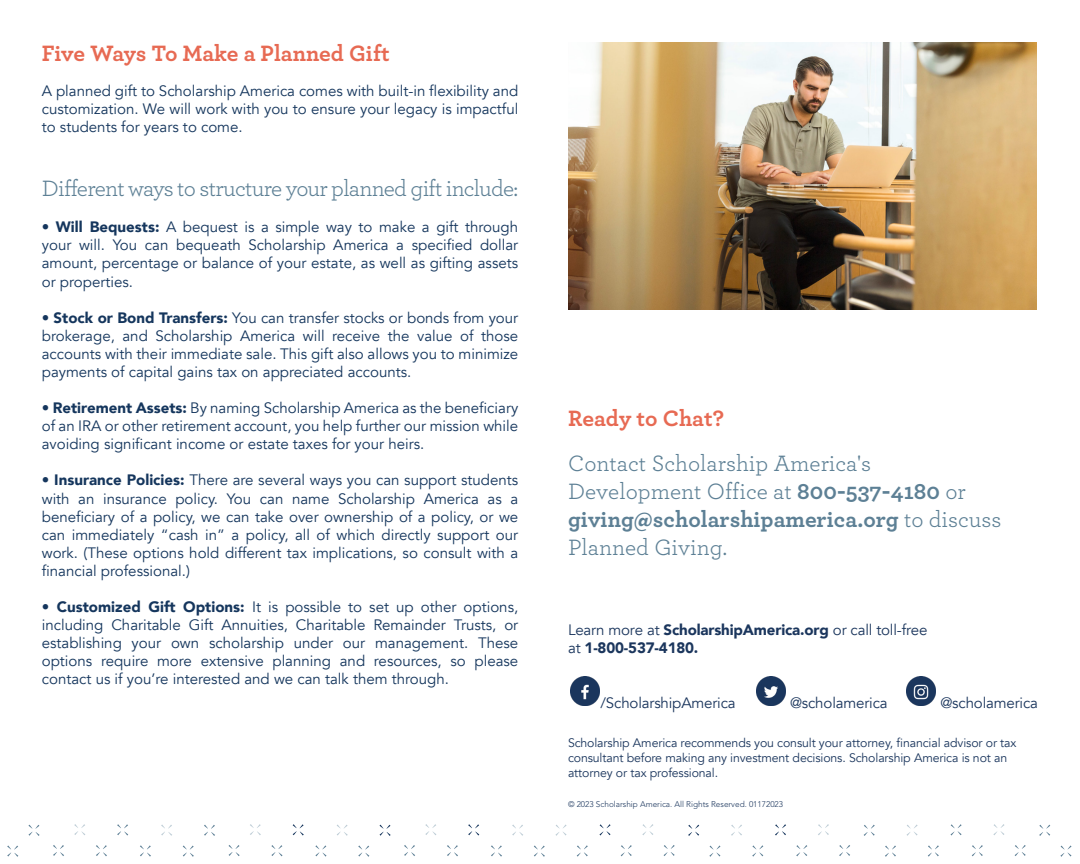
<style>
.page{position:relative;width:1080px;height:864px;background:#fff}
.page>*{position:absolute;margin:0;border:0;box-sizing:border-box;transform-origin:0 0}
.t1{font:23.25px/27.9px "Archer";color:#5d8095}
.t2{font:23.25px "Archer";letter-spacing:-.03em;color:#5d8095}
.t3{font:700 23.25px "Archer";letter-spacing:-.005em;color:#e76a53}
.t4{font:15px/18.1px "Avenir";color:#15365d;text-align:justify}
.t5{font:900 15px/18.1px "Avenir";letter-spacing:-.01em;color:#1b365d}
.t6{font:15px "Avenir";letter-spacing:-.01em;color:#1b365d}
.t7{font:12.3px/14.9px "Avenir";letter-spacing:-.01em;color:#1b365d}
.t8{font:300 8.25px "Avenir LT Std";color:#1b365d}
.s1{font-weight:900}
.s2{font-weight:700;color:#e76a53}
.s3{font-weight:700}
.s4{font-weight:400}
</style>
<div class="page">
<svg style="left:534px;top:845px;width:11px;height:12px"></svg>
<svg style="left:491px;top:845px;width:11px;height:12px"></svg>
<svg style="left:447px;top:845px;width:11px;height:11px"></svg>
<svg style="left:404px;top:845px;width:11px;height:11px"></svg>
<svg style="left:358px;top:845px;width:11px;height:12px"></svg>
<svg style="left:315px;top:845px;width:12px;height:12px"></svg>
<svg style="left:271px;top:845px;width:12px;height:11px"></svg>
<svg style="left:229px;top:845px;width:11px;height:11px"></svg>
<svg style="left:183px;top:845px;width:11px;height:12px"></svg>
<svg style="left:140px;top:845px;width:11px;height:12px"></svg>
<svg style="left:96px;top:845px;width:11px;height:11px"></svg>
<svg style="left:53px;top:845px;width:11px;height:11px"></svg>
<svg style="left:7px;top:845px;width:11px;height:12px"></svg>
<svg style="left:512px;top:824px;width:11px;height:12px"></svg>
<svg style="left:468px;top:824px;width:11px;height:12px"></svg>
<svg style="left:425px;top:824px;width:11px;height:11px"></svg>
<svg style="left:379px;top:825px;width:12px;height:11px"></svg>
<svg style="left:337px;top:824px;width:11px;height:12px"></svg>
<svg style="left:293px;top:824px;width:11px;height:12px"></svg>
<svg style="left:250px;top:824px;width:11px;height:11px"></svg>
<svg style="left:204px;top:825px;width:11px;height:11px"></svg>
<svg style="left:161px;top:824px;width:11px;height:12px"></svg>
<svg style="left:117px;top:824px;width:11px;height:12px"></svg>
<svg style="left:74px;top:824px;width:11px;height:11px"></svg>
<svg style="left:28px;top:825px;width:12px;height:11px"></svg>
<svg style="left:577px;top:845px;width:11px;height:12px"></svg>
<svg style="left:621px;top:845px;width:11px;height:11px"></svg>
<svg style="left:664px;top:845px;width:11px;height:11px"></svg>
<svg style="left:709px;top:845px;width:12px;height:12px"></svg>
<svg style="left:752px;top:845px;width:11px;height:12px"></svg>
<svg style="left:796px;top:845px;width:11px;height:11px"></svg>
<svg style="left:839px;top:845px;width:11px;height:11px"></svg>
<svg style="left:885px;top:845px;width:11px;height:12px"></svg>
<svg style="left:928px;top:845px;width:11px;height:12px"></svg>
<svg style="left:972px;top:845px;width:11px;height:11px"></svg>
<svg style="left:1015px;top:845px;width:11px;height:11px"></svg>
<svg style="left:1060px;top:845px;width:12px;height:12px"></svg>
<svg style="left:555px;top:824px;width:12px;height:12px"></svg>
<svg style="left:599px;top:824px;width:12px;height:12px"></svg>
<svg style="left:642px;top:824px;width:11px;height:11px"></svg>
<svg style="left:688px;top:825px;width:11px;height:11px"></svg>
<svg style="left:731px;top:824px;width:11px;height:12px"></svg>
<svg style="left:775px;top:824px;width:11px;height:12px"></svg>
<svg style="left:818px;top:824px;width:11px;height:11px"></svg>
<svg style="left:864px;top:825px;width:11px;height:11px"></svg>
<svg style="left:907px;top:824px;width:11px;height:12px"></svg>
<svg style="left:950px;top:824px;width:12px;height:12px"></svg>
<svg style="left:993px;top:824px;width:11px;height:11px"></svg>
<svg style="left:1039px;top:825px;width:11px;height:11px"></svg>
<img style="left:571px;top:676px;width:29px;height:29px">
<img style="left:757px;top:676px;width:29px;height:29px">
<img style="left:907px;top:676px;width:28px;height:29px">
<img style="left:568px;top:43px;width:469px;height:266px">
<p class="t3" style="left:42px;top:35px;width:349px">Five Ways To Make a Planned Gift</p>
<p class="t4" style="left:42px;top:82px;width:478px">A planned gift to Scholarship America comes with built-in flexibility and customization. We will work with you to ensure your legacy is impactful to students for years to come.</p>
<p class="t2" style="left:42px;top:172px;width:478px">Different ways to structure your planned gift include:</p>
<p class="t4" style="left:42px;top:218px;width:478px">• <span class="s1">Will Bequests:</span> A bequest is a simple way to make a gift through your will. You can bequeath Scholarship America a specified dollar amount, percentage or balance of your estate, as well as gifting assets or properties.</p>
<p class="t4" style="left:42px;top:309px;width:478px">• <span class="s1">Stock or Bond Transfers:</span> You can transfer stocks or bonds from your brokerage, and Scholarship America will receive the value of those accounts with their immediate sale. This gift also allows you to minimize payments of capital gains tax on appreciated accounts.</p>
<p class="t4" style="left:42px;top:399px;width:478px"><span class="s1">• Retirement Assets:</span> By naming Scholarship America as the beneficiary of an IRA or other retirement account, you help further our mission while avoiding significant income or estate taxes for your heirs.</p>
<p class="t4" style="left:42px;top:472px;width:478px"><span class="s1">• Insurance Policies:</span> There are several ways you can support students with an insurance policy. You can name Scholarship America as a beneficiary of a policy, we can take over ownership of a policy, or we can immediately “cash in” a policy, all of which directly support our work. (These options hold different tax implications, so consult with a financial professional.)</p>
<p class="t4" style="left:42px;top:598px;width:478px"><span class="s1">• Customized Gift Options:</span> It is possible to set up other options, including Charitable Gift Annuities, Charitable Remainder Trusts, or establishing your own scholarship under our management. These options require more extensive planning and resources, so please contact us if you’re interested and we can talk them through.</p>
<p class="t1" style="left:568px;top:395px;width:305px;line-height:44.5px"><span class="s2">Ready to Chat?<br></span>Contact Scholarship America's</p>
<p class="t1" style="left:568px;top:476px;width:435px">Development Office at <span class="s3">800-537-4180</span> or <span class="s3">giving@scholarshipamerica.org</span> to discuss<br>Planned Giving.</p>
<p class="t5" style="left:568px;top:620px;width:361px"><span class="s4">Learn more at</span> ScholarshipAmerica.org <span class="s4">or call toll-free at</span> 1-800-537-4180.</p>
<p class="t6" style="left:601px;top:694px;width:137px">/ScholarshipAmerica</p>
<p class="t6" style="left:790px;top:694px;width:99px">@scholamerica</p>
<p class="t6" style="left:940px;top:694px;width:99px">@scholamerica</p>
<p class="t7" style="left:568px;top:736px;width:450px">Scholarship America recommends you consult your attorney, financial advisor or tax consultant before making any investment decisions. Scholarship America is not an attorney or tax professional.</p>
<p class="t8" style="left:568px;top:799px;width:217px">© 2023 Scholarship America. All Rights Reserved. 01172023</p>
</div>
